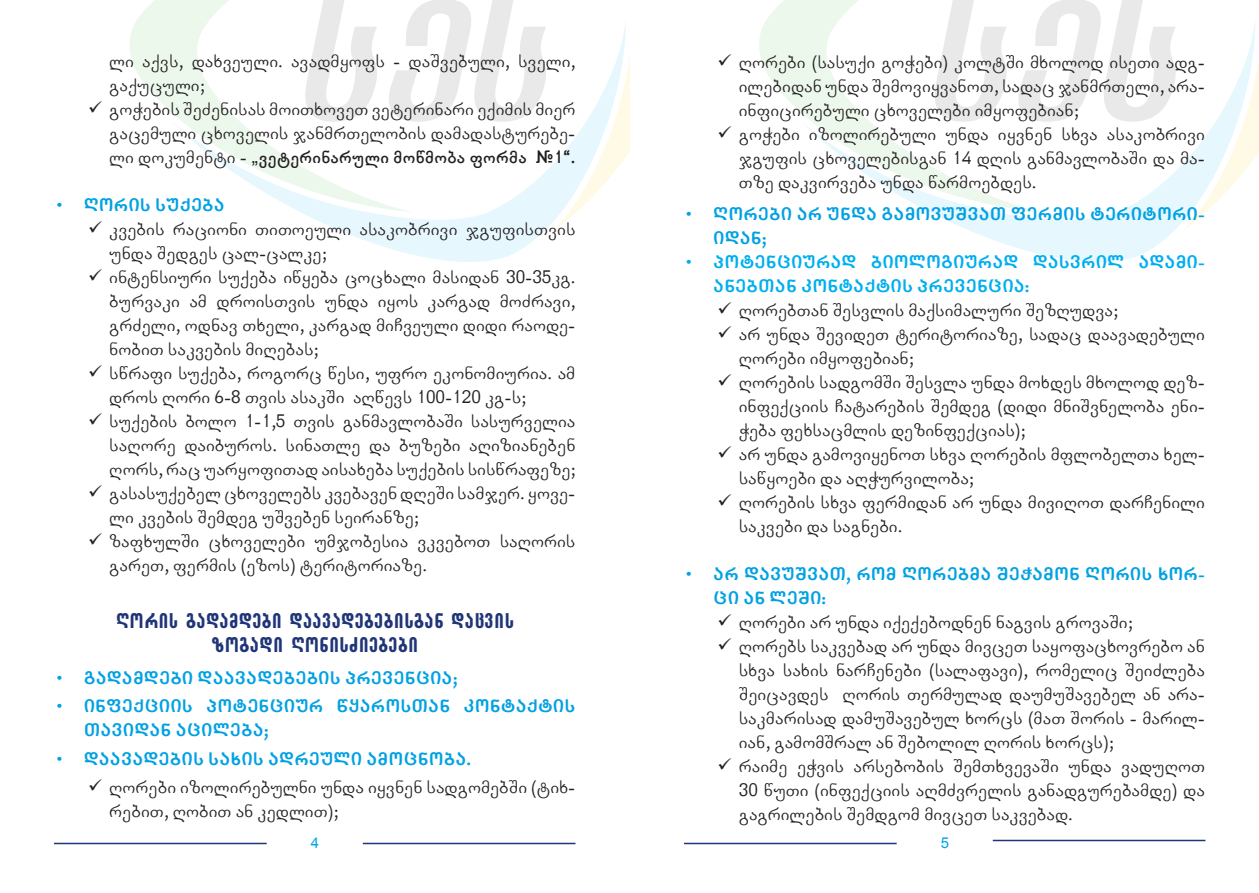
<style>
.page{position:relative;width:1259px;height:893px;background:#fff}
.page>*{position:absolute;margin:0;border:0;box-sizing:border-box;transform-origin:0 0}
.t1{font:18px/24px "Kolhety Normal New";color:#231f20}
.t2{font:700 18px/24px "Kolhety New";color:#00a1e3}
.t3{font:700 18px/24px "Kolhety New";color:#00aeef}
.t4{font:18px "Sakar Mtavr";color:#203578}
.t5{font:15px "Arial";color:#00a7e9}
.s1{font-family:"Kolhety Normal New Bold"}
.s2{font-family:"Kolkheti";font-weight:700}
</style>
<div class="page">
<hr style="left:54px;top:843px;width:213px;height:1px;background:#203578">
<hr style="left:684px;top:843px;width:212px;height:1px;background:#203578">
<hr style="left:363px;top:843px;width:212px;height:1px;background:#203578">
<hr style="left:992px;top:840px;width:213px;height:1px;background:#203578">
<svg style="left:759px;top:0;width:99px;height:111px;fill:#edf8ed"></svg>
<svg style="left:800px;top:18px;width:373px;height:244px"></svg>
<svg style="left:892px;top:0;width:367px;height:231px"></svg>
<svg style="left:130px;top:0;width:99px;height:112px;fill:#edf8ed"></svg>
<svg style="left:171px;top:18px;width:373px;height:244px"></svg>
<svg style="left:262px;top:0;width:367px;height:231px"></svg>
<p class="t1" style="left:109px;top:50px;width:468px">LI AQVS, DAXVEULI. AVADMYOFS - DASVEBULI, SVELI,<br>GAQUCULI;</p>
<p class="t1" style="left:109px;top:98px;width:468px;text-align:justify;text-indent:-21px">✓ GOWEBIS SEZENISAS MOITXOVET VETERINARI EQIMIS MIER GACEMULI CXOVELIS JANMRTELOBIS DAMADASTUREBE-LI DOKUMENTI - „<span class="s1">VETERINARULI MOWMOBA FORMA</span> <span class="s2">#</span><span class="s1">1“.</span></p>
<p class="t2" style="left:54px;top:194px;width:172px">• RORIS SUQEBA</p>
<p class="t1" style="left:109px;top:218px;width:468px;text-indent:-21px">✓ KVEBIS RACIONI TITOEULI ASAKOBRIVI JGUFISTVIS<br>UNDA SEDGES CAL-CALKE;</p>
<p class="t1" style="left:109px;top:266px;width:468px;text-align:justify;text-indent:-21px">✓ INTENSIURI SUQEBA IWYEBA COCXALI MASIDAN 30-35KG.<br>BURVAKI AM DROISTVIS UNDA IYOS KARGAD MOZRAVI, GRZELI, ODNAV TXELI, KARGAD MICVEULI DIDI RAODE-NOBIT SAKVEBIS MIREBAS;</p>
<p class="t1" style="left:109px;top:362px;width:468px;text-indent:-21px">✓ SWRAFI SUQEBA, ROGORC WESI, UFRO EKONOMIURIA. AM<br>DROS RORI 6-8 TVIS ASAKSI ARWEVS 100-120 KG-S;</p>
<p class="t1" style="left:109px;top:410px;width:468px;text-align:justify;text-indent:-21px">✓ SUQEBIS BOLO 1-1,5 TVIS GANMAVLOBASI SASURVELIA SARORE DAIBUROS. SINATLE DA BUZEBI ARIZIANEBEN RORS, RAC UARYOFITAD AISAXEBA SUQEBIS SISWRAFEZE;</p>
<p class="t1" style="left:109px;top:482px;width:468px;text-indent:-21px">✓ GASASUQEBEL CXOVELEBS KVEBAVEN DRESI SAMJER. YOVE-<br>LI KVEBIS SEMDEG USVEBEN SEIRANZE;</p>
<p class="t1" style="left:109px;top:530px;width:468px;text-indent:-21px">✓ ZAFXULSI CXOVELEBI UMJOBESIA VKVEBOT SARORIS<br>GARET, FERMIS (EZOS) TERITORIAZE.</p>
<p class="t4" style="left:115px;top:611px;width:400px">RORIS GADAMDEBI DAAVADEBEBISGAN DACVIS</p>
<p class="t4" style="left:211px;top:635px;width:209px">ZOGADI RONISZIEBEBI</p>
<p class="t2" style="left:54px;top:667px;width:405px">• GADAMDEBI DAAVADEBEBIS PREVENCIA;</p>
<p class="t2" style="left:84px;top:696px;width:493px;text-indent:-30px">• INFEQCIIS POTENCIUR WYAROSTAN KONTAQTIS<br>TAVIDAN ACILEBA;</p>
<p class="t2" style="left:54px;top:748px;width:419px">• DAAVADEBIS SAXIS ADREULI AMOCNOBA.</p>
<p class="t1" style="left:109px;top:776px;width:468px;text-indent:-21px">✓ ROREBI IZOLIREBULNI UNDA IYVNEN SADGOMEBSI (TIX-<br>REBIT, ROBIT AN KEDLIT);</p>
<p class="t1" style="left:739px;top:51px;width:468px;text-align:justify;text-indent:-21px">✓ ROREBI (SASUQI GOWEBI) KOLTSI MXOLOD ISETI ADG-ILEBIDAN UNDA SEMOVIYVANOT, SADAC JANMRTELI, ARA-INFICIREBULI CXOVELEBI IMYOFEBIAN;</p>
<p class="t1" style="left:739px;top:123px;width:468px;text-align:justify;text-indent:-21px">✓ GOWEBI IZOLIREBULI UNDA IYVNEN SXVA ASAKOBRIVI JGUFIS CXOVELEBISGAN 14 DRIS GANMAVLOBASI DA MA-TZE DAKVIRVEBA UNDA WARMOEBDES.</p>
<p class="t2" style="left:713px;top:204px;width:493px;text-indent:-30px">• ROREBI AR UNDA GAMOVUSVAT FERMIS TERITORI-<br>IDAN;</p>
<p class="t3" style="left:713px;top:252px;width:493px;text-indent:-30px">• POTENCIURAD BIOLOGIURAD DASVRIL ADAMI-<br>ANEBTAN KONTAQTIS PREVENCIA:</p>
<p class="t1" style="left:717px;top:300px;width:402px">✓ ROREBTAN SESVLIS MAQSIMALURI SEZRUDVA;</p>
<p class="t1" style="left:739px;top:324px;width:468px;text-indent:-21px">✓ AR UNDA SEVIDET TERITORIAZE, SADAC DAAVADEBULI<br>ROREBI IMYOFEBIAN;</p>
<p class="t1" style="left:739px;top:372px;width:468px;text-align:justify;text-indent:-21px">✓ ROREBIS SADGOMSI SESVLA UNDA MOXDES MXOLOD DEZ-INFEQCIIS CATAREBIS SEMDEG (DIDI MNISVNELOBA ENI-WEBA FEXSACMLIS DEZINFEQCIAS);</p>
<p class="t1" style="left:739px;top:444px;width:468px;text-indent:-21px">✓ AR UNDA GAMOVIYENOT SXVA ROREBIS MFLOBELTA XEL-<br>SAWYOEBI DA ARWURVILOBA;</p>
<p class="t1" style="left:739px;top:492px;width:468px;text-indent:-21px">✓ ROREBIS SXVA FERMIDAN AR UNDA MIVIROT DARCENILI<br>SAKVEBI DA SAGNEBI.</p>
<p class="t2" style="left:713px;top:564px;width:493px;text-indent:-30px">• AR DAVUSVAT, ROM ROREBMA SEWAMON RORIS XOR-<br>CI AN LESI:</p>
<p class="t1" style="left:717px;top:612px;width:417px">✓ ROREBI AR UNDA IQEQEBODNEN NAGVIS GROVASI;</p>
<p class="t1" style="left:739px;top:636px;width:468px;text-align:justify;text-indent:-21px">✓ ROREBS SAKVEBAD AR UNDA MIVCET SAYOFACXOVREBO AN SXVA SAXIS NARCENEBI (SALAFAVI), ROMELIC SEIZLEBA SEICAVDES RORIS TERMULAD DAUMUSAVEBEL AN ARA-SAKMARISAD DAMUSAVEBUL XORCS (MAT SORIS - MARIL-IAN, GAMOMSRAL AN SEBOLIL RORIS XORCS);</p>
<p class="t1" style="left:739px;top:756px;width:468px;text-align:justify;text-indent:-21px">✓ RAIME EWVIS ARSEBOBIS SEMTXVEVASI UNDA VADUROT 30 WUTI (INFEQCIIS ARMZVRELIS GANADGUREBAMDE) DA GAGRILEBIS SEMDGOM MIVCET SAKVEBAD.</p>
<p class="t5" style="left:311px;top:833px;width:10px">4</p>
<p class="t5" style="left:941px;top:833px;width:10px">5</p>
</div>
